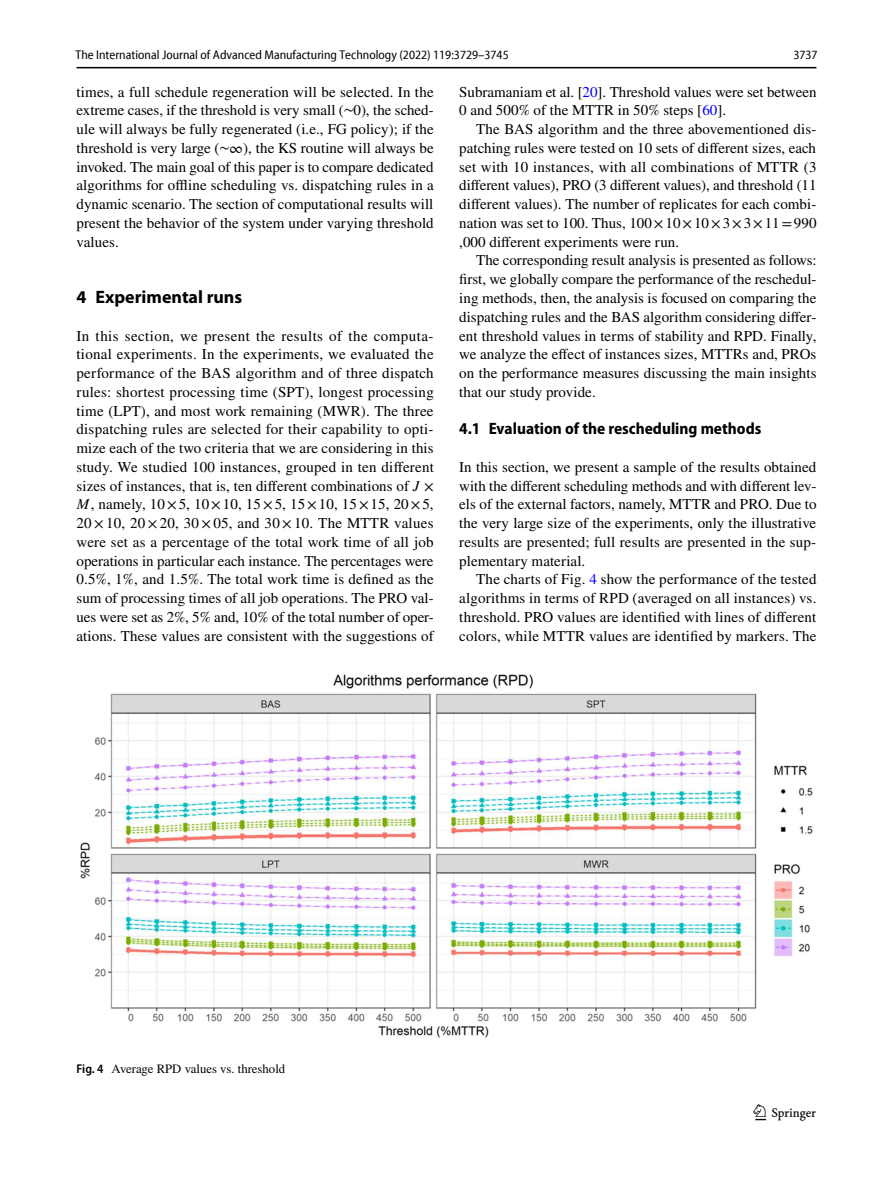
<style>
.page{position:relative;width:893px;height:1187px;background:#fff}
.page>*{position:absolute;margin:0;border:0;box-sizing:border-box;transform-origin:0 0}
.t1{font:22.5px "Springnew Regular 3";color:#000}
.t2{font:700 18px "Myriad Pro";color:#000}
.t3{font:700 semi-condensed 16.5px "Myriad Pro";color:#000}
.t4{font:15px/18.8px "STIX";letter-spacing:.005em;color:#000;text-align:justify}
.t5{font:semi-condensed 12.75px "Myriad Pro Unic";color:#000}
.t6{font:12.75px "STIX";color:#000}
.s1{font-family:"STIX Math Regular 78"}
.s2{font-family:"STIX Math Regular 79"}
.s3{font-family:"STIX General Italic 181"}
.s4{font-family:"STIX General Italic 182"}
.s5{color:#00f}
.s6{font-family:"Myriad Pro";font-weight:600;font-stretch:semi-condensed}
</style>
<div class="page">
<hr style="left:77px;top:67px;width:739px;height:1px;background:#000">
<img style="left:81px;top:674px;width:731px;height:363px">
<p class="t5" style="left:76px;top:50px;width:435px">The International Journal of Advanced Manufacturing Technology (2022) 119:3729–3745</p>
<p class="t5" style="left:793px;top:50px;width:26px">3737</p>
<p class="t4" style="left:77px;top:83px;width:359px">times, a full schedule regeneration will be selected. In the extreme cases, if the threshold is very small (<span class="s1">∼</span>0), the sched&shy;ule will always be fully regenerated (i.e., FG policy); if the threshold is very large (<span class="s2">∼</span>∞), the KS routine will always be invoked. The main goal of this paper is to compare dedicated algorithms for offline scheduling vs. dispatching rules in a dynamic scenario. The section of computational results will present the behavior of the system under varying threshold values.</p>
<p class="t2" style="left:77px;top:285px;width:167px">4 Experimental runs</p>
<p class="t4" style="left:77px;top:327px;width:359px">In this section, we present the results of the computa&shy;tional experiments. In the experiments, we evaluated the performance of the BAS algorithm and of three dispatch rules: shortest processing time (SPT), longest processing time (LPT), and most work remaining (MWR). The three dispatching rules are selected for their capability to opti&shy;mize each of the two criteria that we are considering in this study. We studied 100 instances, grouped in ten different sizes of instances, that is, ten different combinations of <span class="s3">J</span> × <span class="s4">M</span>, namely, 10×5, 10×10, 15×5, 15×10, 15×15, 20×5, 20×10, 20×20, 30×05, and 30×10. The MTTR values were set as a percentage of the total work time of all job operations in particular each instance. The percentages were 0.5%, 1%, and 1.5%. The total work time is defined as the sum of processing times of all job operations. The PRO val&shy;ues were set as 2%, 5% and, 10% of the total number of oper&shy;ations. These values are consistent with the suggestions of</p>
<p class="t4" style="left:459px;top:83px;width:359px">Subramaniam et al. [<span class="s5">20</span>]. Threshold values were set between<br>0 and 500% of the MTTR in 50% steps [<span class="s5">60</span>].</p>
<p class="t4" style="left:459px;top:121px;width:359px;text-indent:17px">The BAS algorithm and the three abovementioned dis&shy;patching rules were tested on 10 sets of different sizes, each set with 10 instances, with all combinations of MTTR (3 different values), PRO (3 different values), and threshold (11 different values). The number of replicates for each combi&shy;nation was set to 100. Thus, 100×10×10×3×3×11=990 ,000 different experiments were run.</p>
<p class="t4" style="left:459px;top:252px;width:359px;text-indent:17px">The corresponding result analysis is presented as follows: first, we globally compare the performance of the reschedul&shy;ing methods, then, the analysis is focused on comparing the dispatching rules and the BAS algorithm considering differ&shy;ent threshold values in terms of stability and RPD. Finally, we analyze the effect of instances sizes, MTTRs and, PROs on the performance measures discussing the main insights that our study provide.</p>
<p class="t3" style="left:459px;top:419px;width:304px">4.1 Evaluation of the rescheduling methods</p>
<p class="t4" style="left:459px;top:458px;width:359px">In this section, we present a sample of the results obtained with the different scheduling methods and with different lev&shy;els of the external factors, namely, MTTR and PRO. Due to the very large size of the experiments, only the illustrative results are presented; full results are presented in the sup&shy;plementary material.</p>
<p class="t4" style="left:459px;top:571px;width:359px;text-indent:17px">The charts of Fig. <span class="s5">4</span> show the performance of the tested algorithms in terms of RPD (averaged on all instances) vs. threshold. PRO values are identified with lines of different colors, while MTTR values are identified by markers. The</p>
<p class="t6" style="left:77px;top:1059px;width:210px"><span class="s6">Fig. 4</span> Average RPD values vs. threshold</p>
<h1 class="t1" style="left:755px;top:1104px;width:62px">1 3</h1>
</div>
